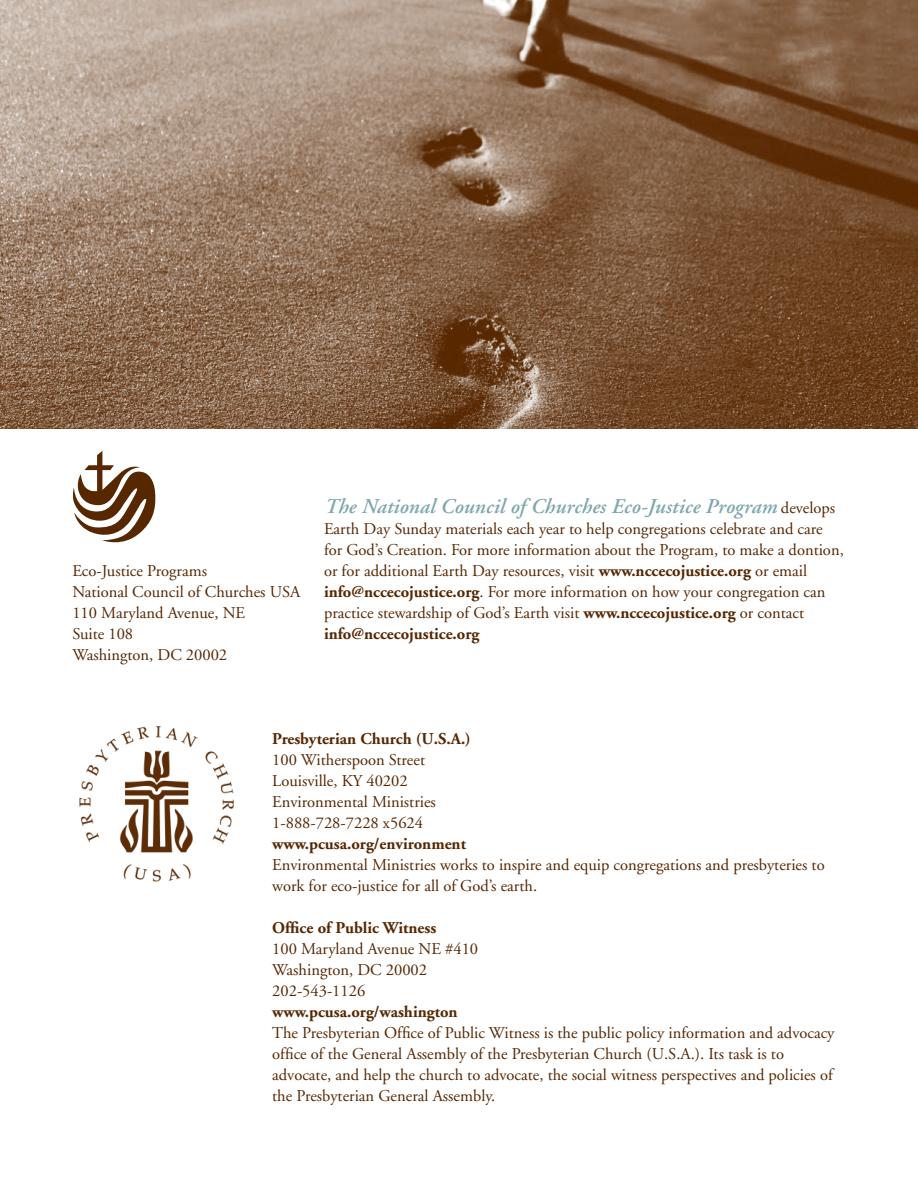
<style>
.page{position:relative;width:918px;height:1188px;background:#fff}
.page>*{position:absolute;margin:0;border:0;box-sizing:border-box;transform-origin:0 0}
.t1{font:italic 600 21px "Adobe Garamond";letter-spacing:.005em;color:#7ea8ad}
.t2{font:16.5px/21px "Adobe Garamond";color:#572700}
.t3{font:700 16.5px "Adobe Garamond";color:#572700}
.s1{font-weight:400;font-style:normal;font-size:16.5px;color:#572700}
.s2{font-weight:700}
</style>
<div class="page">
<img style="left:0;top:0;width:918px;height:429px">
<svg style="left:73px;top:451px;width:82px;height:91px"></svg>
<img style="left:79px;top:726px;width:155px;height:155px">
<p class="t2" style="left:72px;top:561px;width:230px">Eco-Justice Programs<br>National Council of Churches USA<br>110 Maryland Avenue, NE<br>Suite 108<br>Washington, DC 20002</p>
<p class="t1" style="left:324px;top:495px;width:513px">The National Council of Churches Eco-Justice Program <span class="s1">develops</span></p>
<p class="t2" style="left:324px;top:519px;width:521px">Earth Day Sunday materials each year to help congregations celebrate and care for God’s Creation. For more information about the Program, to make a dontion, or for additional Earth Day resources, visit <span class="s2">www.nccecojustice.org</span> or email <span class="s2">info@nccecojustice.org</span>. For more information on how your congregation can practice stewardship of God’s Earth visit <span class="s2">www.nccecojustice.org</span> or contact <span class="s2">info@nccecojustice.org</span></p>
<p class="t3" style="left:272px;top:730px;width:200px">Presbyterian Church (U.S.A.)</p>
<p class="t2" style="left:272px;top:750px;width:165px">100 Witherspoon Street<br>Louisville, KY 40202<br>Environmental Ministries<br>1-888-728-7228 x5624</p>
<p class="t3" style="left:272px;top:835px;width:195px">www.pcusa.org/environment</p>
<p class="t2" style="left:272px;top:855px;width:554px">Environmental Ministries works to inspire and equip congregations and presbyteries to work for eco-justice for all of God’s earth.</p>
<p class="t3" style="left:272px;top:919px;width:165px">Office of Public Witness</p>
<p class="t2" style="left:272px;top:939px;width:207px">100 Maryland Avenue NE #410<br>Washington, DC 20002<br>202-543-1126</p>
<p class="t3" style="left:272px;top:1003px;width:187px">www.pcusa.org/washington</p>
<p class="t2" style="left:272px;top:1023px;width:564px">The Presbyterian Office of Public Witness is the public policy information and advocacy office of the General Assembly of the Presbyterian Church (U.S.A.). Its task is to advocate, and help the church to advocate, the social witness perspectives and policies of the Presbyterian General Assembly.</p>
</div>
